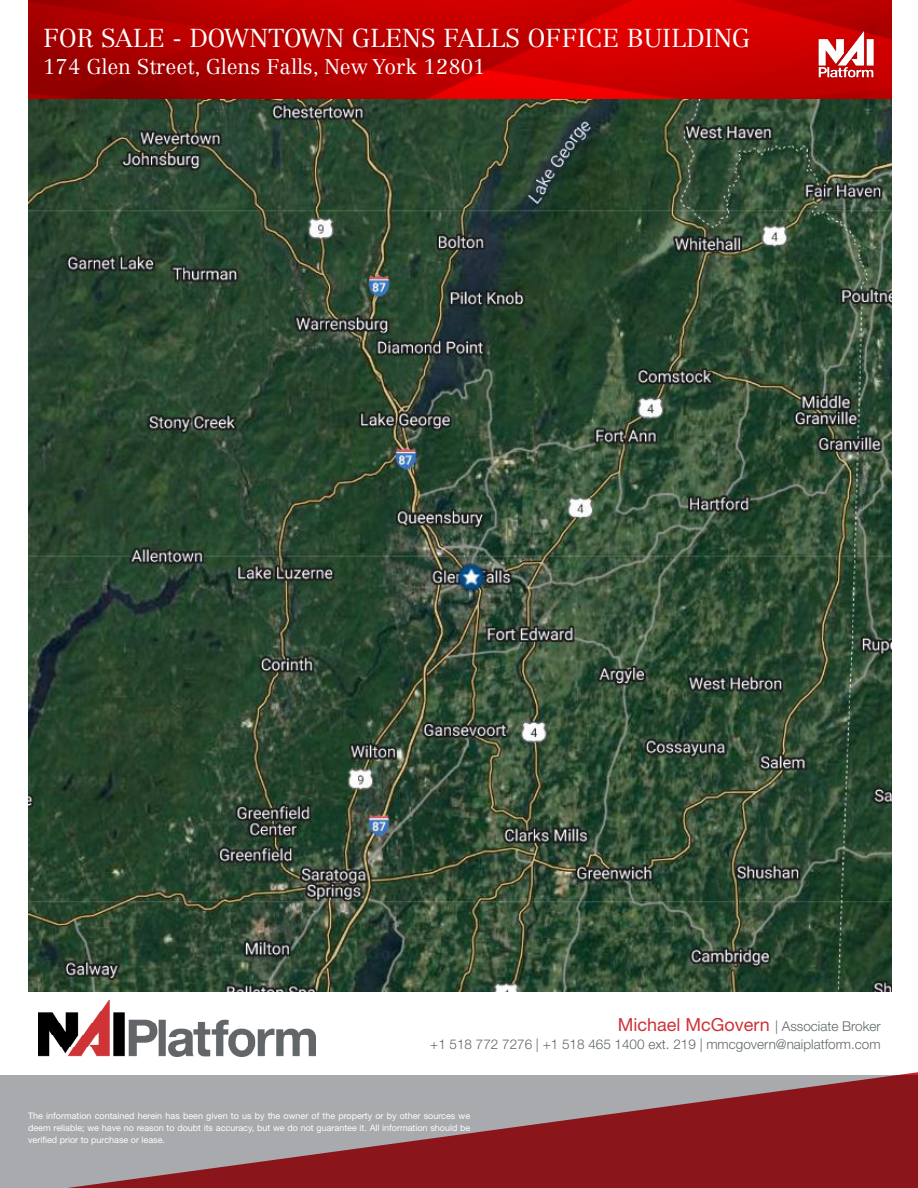
<style>
.page{position:relative;width:918px;height:1188px;background:#fff}
.page>*{position:absolute;margin:0;border:0;box-sizing:border-box;transform-origin:0 0}
.t1{font:300 25.5px "Centennial LT Std";color:#fff}
.t2{font:300 21px "Centennial LT Std";color:#fff}
.t3{font:300 13.5px "Helvetica Neue LT Std";color:#5f666a}
.t4{font:9px/12px "Helvetica Neue LT Std";color:#fff;text-align:justify}
.s1{font-weight:400;font-size:18px;color:#cf3137}
</style>
<div class="page">
<div style="left:0;top:1076px;width:918px;height:112px;background:#a9aaad"></div>
<svg style="left:27px;top:1033px;width:891px;height:155px"></svg>
<img style="left:28px;top:0;width:864px;height:991px">
<img style="left:815px;top:27px;width:61px;height:54px">
<img style="left:38px;top:1000px;width:277px;height:56px">
<p class="t1" style="left:43px;top:23px;width:709px">FOR SALE - DOWNTOWN GLENS FALLS OFFICE BUILDING</p>
<p class="t2" style="left:43px;top:54px;width:444px">174 Glen Street, Glens Falls, New York 12801</p>
<p class="t3" style="left:618px;top:1018px;width:264px"><span class="s1">Michael McGovern</span> | Associate Broker</p>
<p class="t3" style="left:430px;top:1036px;width:452px">+1 518 772 7276 | +1 518 465 1400 ext. 219 | mmcgovern@naiplatform.com</p>
<p class="t4" style="left:28px;top:1110px;width:444px">The information contained herein has been given to us by the owner of the property or by other sources we deem reliable; we have no reason to doubt its accuracy, but we do not guarantee it. All information should be verified prior to purchase or lease.</p>
</div>
